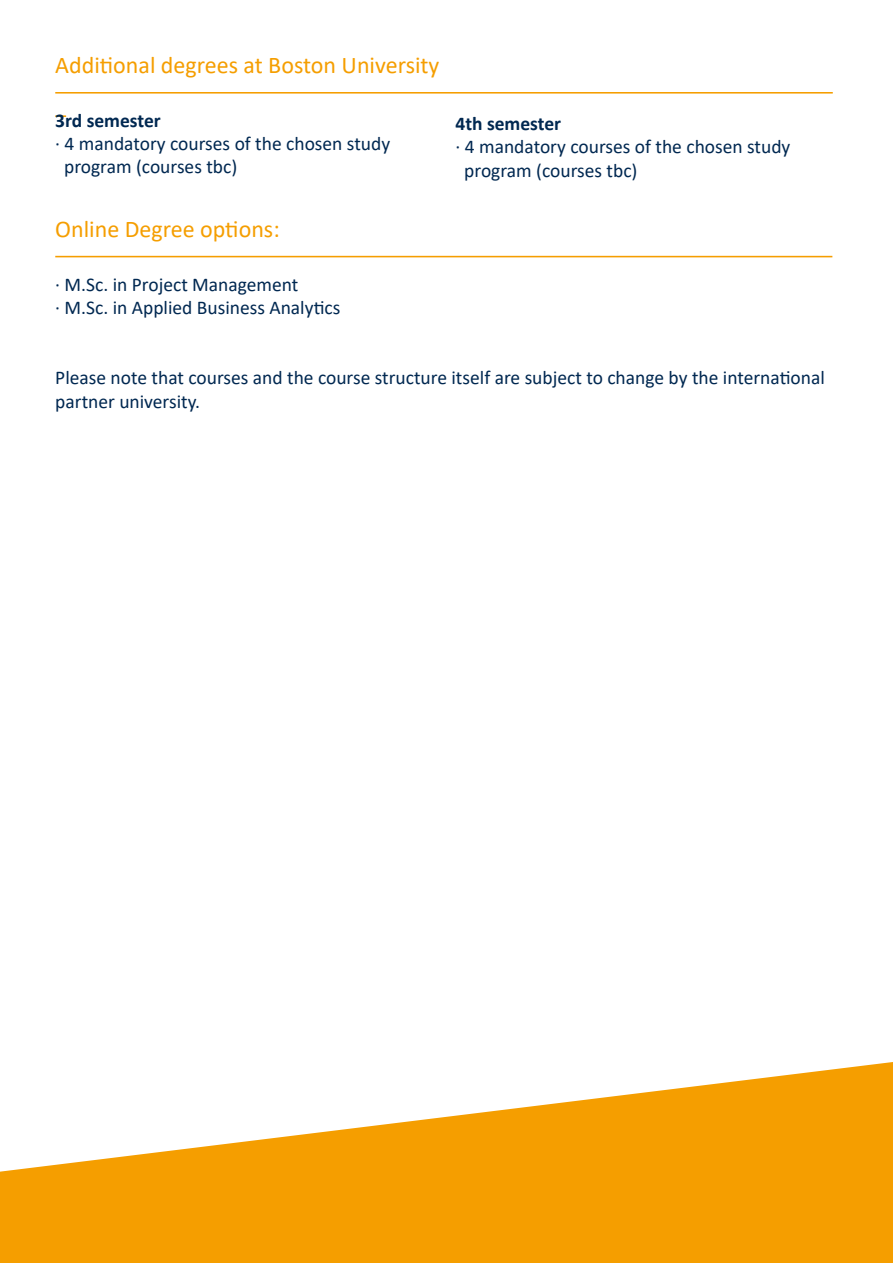
<style>
.page{position:relative;width:893px;height:1263px;background:#fff}
.page>*{position:absolute;margin:0;border:0;box-sizing:border-box;transform-origin:0 0}
.t1{font:24px "Calibri";color:#f59e00}
.t2{font:19.5px/23.4px "Calibri";color:#002851}
.t3{font:700 19.5px "Calibri";color:#002851}
</style>
<div class="page">
<svg style="left:0;top:1062px;width:893px;height:201px;fill:#f59e00"></svg>
<hr style="left:55px;top:92px;width:778px;height:2px;background:#f59e00">
<svg style="left:55px;top:115px;width:11px;height:2px"></svg>
<hr style="left:55px;top:256px;width:777px;height:1px;background:#f59e00">
<p class="t1" style="left:55px;top:49px;width:386px">Additional degrees at Boston University</p>
<p class="t3" style="left:55px;top:106px;width:107px">3rd semester</p>
<p class="t2" style="left:64px;top:131px;width:328px;text-indent:-9px">· 4 mandatory courses of the chosen study program (courses tbc)</p>
<p class="t1" style="left:55px;top:212px;width:226px">Online Degree options:</p>
<p class="t2" style="left:55px;top:272px;width:287px">· M.Sc. in Project Management<br>· M.Sc. in Applied Business Analytics</p>
<p class="t3" style="left:455px;top:110px;width:107px">4th semester</p>
<p class="t2" style="left:464px;top:135px;width:328px;text-indent:-9px">· 4 mandatory courses of the chosen study program (courses tbc)</p>
<p class="t2" style="left:55px;top:365px;width:771px">Please note that courses and the course structure itself are subject to change by the international partner university.</p>
</div>
